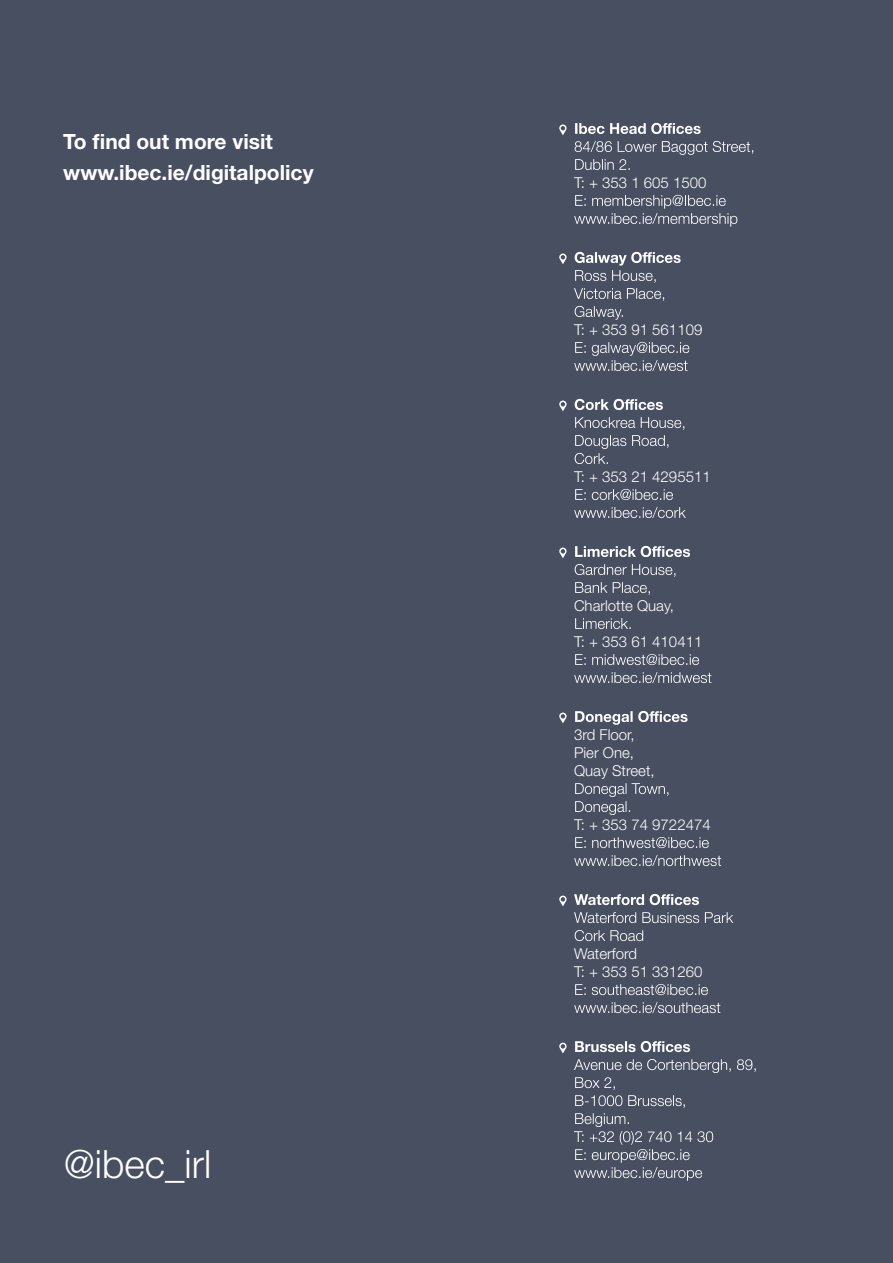
<style>
.page{position:relative;width:893px;height:1263px;background:#474f61}
.page>*{position:absolute;margin:0;border:0;box-sizing:border-box;transform-origin:0 0}
.t1{font:300 39px "Helvetica Neue";color:#fff}
.t2{font:700 21px/31.2px "Helvetica Neue LT Std";color:#fff}
.t3{font:300 15px/18px "Helvetica Neue";color:#fff}
</style>
<div class="page">
<svg style="left:575px;top:123px;width:126px;height:11px"></svg>
<svg style="left:575px;top:141px;width:178px;height:29px"></svg>
<svg style="left:574px;top:195px;width:163px;height:32px"></svg>
<svg style="left:574px;top:252px;width:107px;height:68px"></svg>
<svg style="left:574px;top:342px;width:115px;height:29px"></svg>
<svg style="left:575px;top:399px;width:88px;height:11px"></svg>
<svg style="left:575px;top:417px;width:109px;height:47px"></svg>
<svg style="left:575px;top:489px;width:98px;height:11px"></svg>
<svg style="left:574px;top:507px;width:112px;height:11px"></svg>
<svg style="left:575px;top:546px;width:115px;height:11px"></svg>
<svg style="left:575px;top:564px;width:100px;height:31px"></svg>
<svg style="left:575px;top:618px;width:56px;height:11px"></svg>
<svg style="left:575px;top:654px;width:124px;height:11px"></svg>
<svg style="left:574px;top:672px;width:137px;height:11px"></svg>
<svg style="left:575px;top:711px;width:113px;height:14px"></svg>
<svg style="left:575px;top:783px;width:93px;height:32px"></svg>
<svg style="left:575px;top:837px;width:134px;height:11px"></svg>
<svg style="left:574px;top:855px;width:147px;height:11px"></svg>
<svg style="left:574px;top:894px;width:125px;height:11px"></svg>
<svg style="left:574px;top:912px;width:159px;height:11px"></svg>
<svg style="left:575px;top:930px;width:68px;height:11px"></svg>
<svg style="left:575px;top:984px;width:133px;height:11px"></svg>
<svg style="left:574px;top:1002px;width:146px;height:11px"></svg>
<svg style="left:575px;top:1041px;width:115px;height:11px"></svg>
<svg style="left:574px;top:1059px;width:182px;height:122px"></svg>
<svg style="left:559px;top:125px;width:8px;height:10px"></svg>
<svg style="left:559px;top:254px;width:8px;height:10px"></svg>
<svg style="left:559px;top:401px;width:8px;height:10px"></svg>
<svg style="left:559px;top:548px;width:8px;height:10px"></svg>
<svg style="left:559px;top:713px;width:8px;height:10px"></svg>
<svg style="left:559px;top:896px;width:8px;height:10px"></svg>
<svg style="left:559px;top:1043px;width:8px;height:10px"></svg>
<p class="t2" style="left:63px;top:125px;width:252px">To find out more visit www.ibec.ie/digitalpolicy</p>
<p class="t1" style="left:64px;top:1132px;width:149px">@ibec_irl</p>
<p class="t3" style="left:574px;top:172px;width:134px">T: + 353 1 605 1500</p>
<p class="t3" style="left:574px;top:319px;width:130px">T: + 353 91 561109</p>
<p class="t3" style="left:574px;top:466px;width:138px">T: + 353 21 4295511</p>
<p class="t3" style="left:574px;top:595px;width:101px">Charlotte Quay,</p>
<p class="t3" style="left:574px;top:631px;width:130px">T: + 353 61 410411</p>
<p class="t3" style="left:574px;top:724px;width:82px">3rd Floor,<br>Pier One,<br>Quay Street,</p>
<p class="t3" style="left:574px;top:814px;width:138px">T: + 353 74 9722474</p>
<p class="t3" style="left:574px;top:943px;width:130px">Waterford<br>T: + 353 51 331260</p>
</div>
